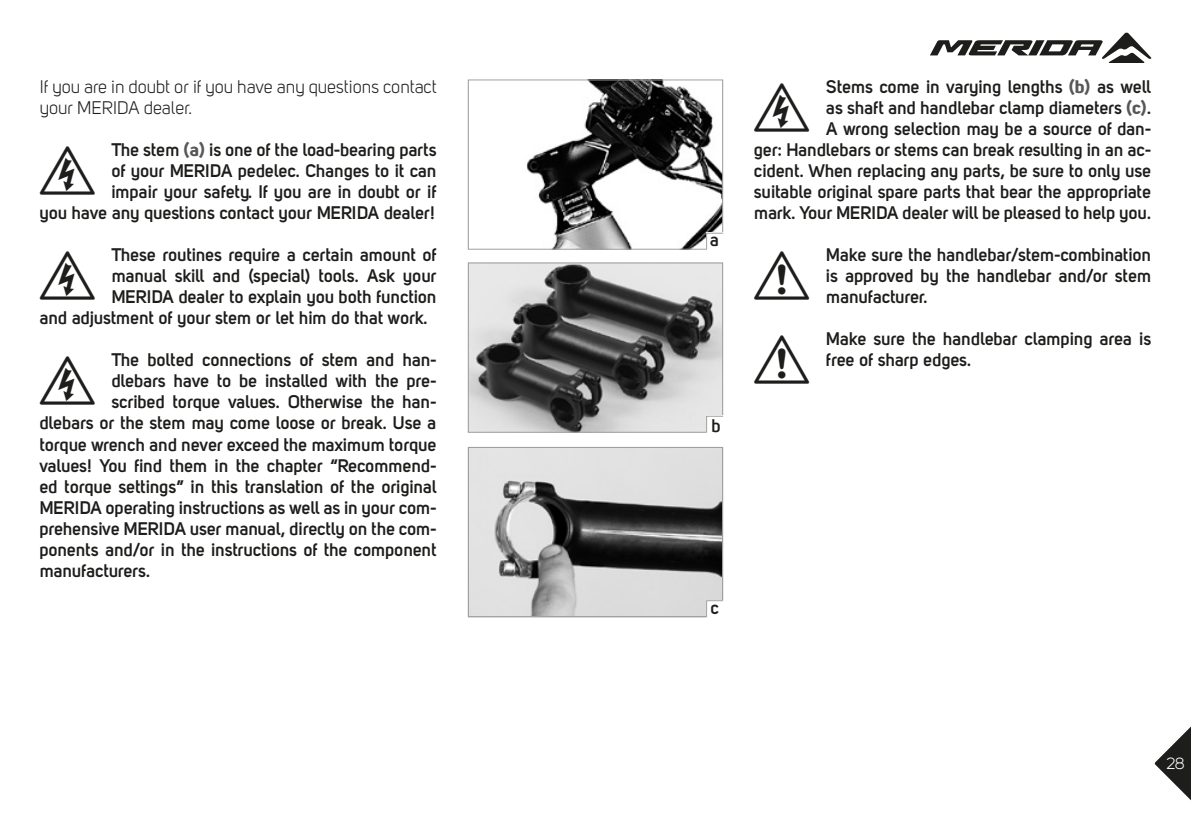
<style>
.page{position:relative;width:1191px;height:840px;background:#fff}
.page>*{position:absolute;margin:0;border:0;box-sizing:border-box;transform-origin:0 0}
.t1{font:48.2px "Picto";color:#1d1d1b}
.t2{font:700 18px/21px "Uni Sans Semi";color:#1d1d1b;text-align:right}
.t3{font:18px/21px "Uni Sans Book";color:#1d1d1b}
.t4{font:16px "Uni Sans Book";color:#fff}
.s1{font-family:"Uni Sans Bold";font-weight:400;color:#575756}
</style>
<div class="page">
<svg style="left:1154px;top:726px;width:37px;height:73px"></svg>
<svg style="left:930px;top:33px;width:221px;height:30px"></svg>
<img style="left:470px;top:448px;width:251px;height:167px">
<img style="left:470px;top:264px;width:251px;height:166px">
<div style="left:468px;top:262px;width:255px;height:170px;border:1px solid #a0a09f"></div>
<img style="left:526px;top:81px;width:195px;height:166px">
<div style="left:468px;top:79px;width:255px;height:170px;border:1px solid #a0a09f"></div>
<div style="left:468px;top:446px;width:255px;height:171px;border:1px solid #a0a09f"></div>
<svg style="left:705px;top:232px;width:18px;height:18px"></svg>
<svg style="left:705px;top:415px;width:18px;height:18px"></svg>
<svg style="left:705px;top:599px;width:19px;height:19px"></svg>
<p class="t3" style="left:40px;top:76px;width:398px">If you are in doubt or if you have any questions contact your MERIDA dealer.</p>
<h1 class="t1" style="left:40px;top:146px;width:42px">G</h1>
<p class="t2" style="left:40px;top:139px;width:398px">The stem <span class="s1">(a)</span> is one of the load-bearing parts<br>of your MERIDA pedelec. Changes to it can<br>impair your safety. If you are in doubt or if<br>you have any questions contact your MERIDA dealer!</p>
<h1 class="t1" style="left:40px;top:251px;width:42px">G</h1>
<p class="t2" style="left:112px;top:244px;width:326px">These routines require a certain amount of</p>
<p class="t2" style="left:112px;top:265px;width:326px">manual skill and (special) tools. Ask your</p>
<p class="t2" style="left:112px;top:286px;width:326px">MERIDA dealer to explain you both function</p>
<p class="t2" style="left:40px;top:307px;width:390px">and adjustment of your stem or let him do that work.</p>
<h1 class="t1" style="left:40px;top:356px;width:42px">G</h1>
<p class="t2" style="left:112px;top:349px;width:326px">The bolted connections of stem and han-</p>
<p class="t2" style="left:112px;top:370px;width:326px">dlebars have to be installed with the pre-</p>
<p class="t2" style="left:112px;top:391px;width:326px">scribed torque values. Otherwise the han-</p>
<p class="t2" style="left:40px;top:412px;width:398px">dlebars or the stem may come loose or break. Use a</p>
<p class="t2" style="left:40px;top:433px;width:398px">torque wrench and never exceed the maximum torque</p>
<p class="t2" style="left:40px;top:454px;width:398px">values! You find them in the chapter “Recommend-</p>
<p class="t2" style="left:40px;top:475px;width:398px">ed torque settings” in this translation of the original</p>
<p class="t2" style="left:40px;top:496px;width:398px">MERIDA operating instructions as well as in your com-</p>
<p class="t2" style="left:40px;top:517px;width:398px">prehensive MERIDA user manual, directly on the com-</p>
<p class="t2" style="left:40px;top:538px;width:398px">ponents and/or in the instructions of the component</p>
<p class="t2" style="left:40px;top:559px;width:112px">manufacturers.</p>
<p class="t2" style="left:710px;top:229px;width:11px">a</p>
<p class="t2" style="left:711px;top:414px;width:11px">b</p>
<p class="t2" style="left:754px;top:76px;width:398px">Stems come in varying lengths <span class="s1">(b)</span> as well<br>as shaft and handlebar clamp diameters <span class="s1">(c)</span>.<br>A wrong selection may be a source of dan-<br>ger: Handlebars or stems can break resulting in an ac&shy;cident. When replacing any parts, be sure to only use suitable original spare parts that bear the appropriate mark. Your MERIDA dealer will be pleased to help you.</p>
<h1 class="t1" style="left:754px;top:251px;width:42px">A</h1>
<p class="t2" style="left:826px;top:244px;width:326px;text-align:justify">Make sure the handlebar/stem-combination is approved by the handlebar and/or stem manufacturer.</p>
<h1 class="t1" style="left:754px;top:335px;width:42px">A</h1>
<p class="t2" style="left:826px;top:328px;width:326px;text-align:left">Make sure the handlebar clamping area is free of sharp edges.</p>
<h1 class="t1" style="left:754px;top:83px;width:42px">G</h1>
<p class="t2" style="left:710px;top:596px;width:10px">c</p>
<p class="t4" style="left:1166px;top:753px;width:20px">28</p>
</div>
